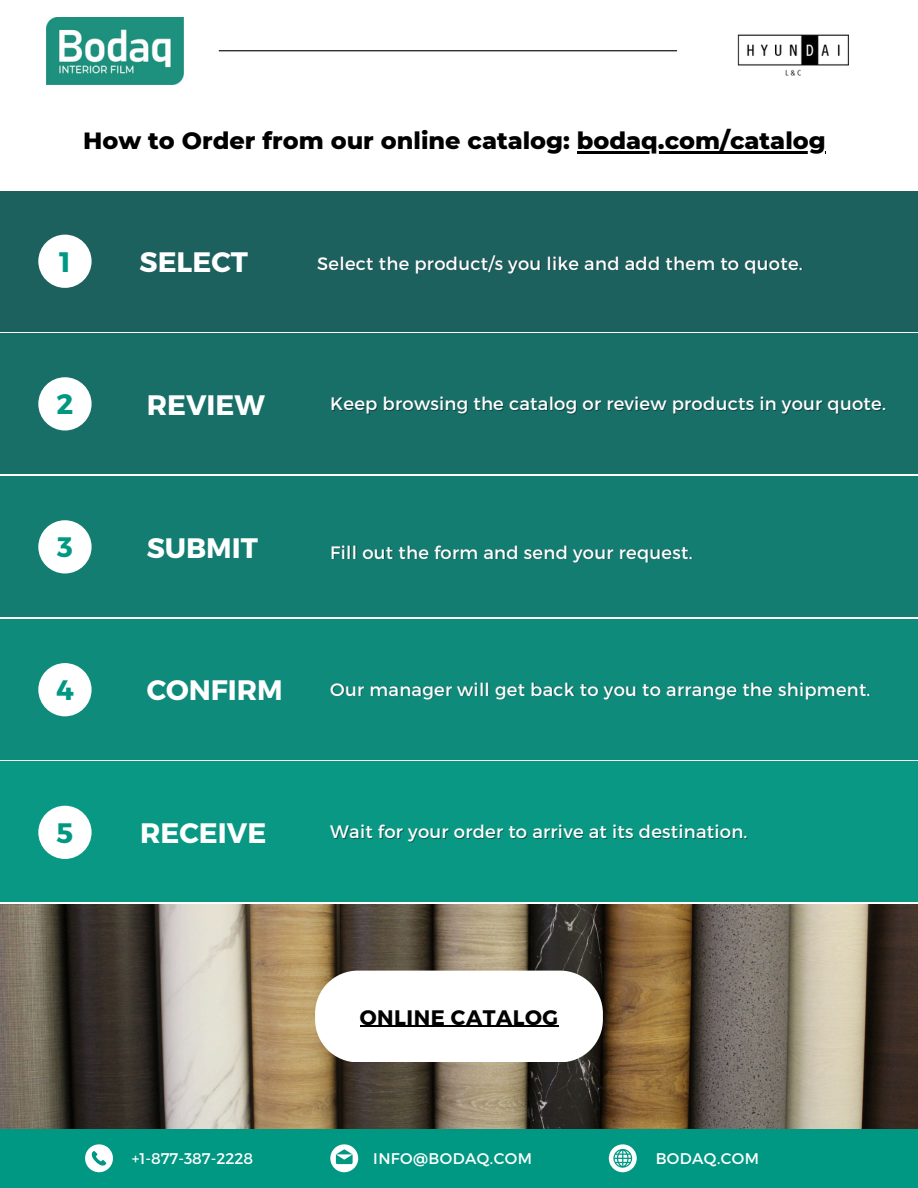
<style>
.page{position:relative;width:918px;height:1188px;background:#fff}
.page>*{position:absolute;margin:0;border:0;box-sizing:border-box;transform-origin:0 0}
.t1{font:700 28.2px "Montserrat";color:#fff}
.t2{font:700 28.2px "Montserrat";color:#009883}
.t3{font:800 24px "Montserrat";color:#000}
.t4{font:700 21px "Montserrat";letter-spacing:.025em;color:#000}
.t5{font:18px "Montserrat";letter-spacing:.015em;color:#fff}
.t6{font:15.45px "Montserrat";letter-spacing:.025em;color:#fff}
.t7{font:15.45px "Montserrat";color:#fff}
</style>
<div class="page">
<div style="left:0;top:1129px;width:918px;height:59px;background:#009883"></div>
<svg style="left:85px;top:1144px;width:28px;height:28px"></svg>
<svg style="left:330px;top:1144px;width:28px;height:28px"></svg>
<svg style="left:609px;top:1144px;width:28px;height:28px"></svg>
<div style="left:0;top:191px;width:918px;height:140px;background:#1d615f"></div>
<div style="left:38px;top:235px;width:54px;height:53px;background:#fff;border-radius:50%"></div>
<div style="left:0;top:334px;width:918px;height:140px;background:#186f68"></div>
<div style="left:38px;top:377px;width:54px;height:54px;background:#fff;border-radius:50%"></div>
<div style="left:0;top:477px;width:918px;height:140px;background:#137d71"></div>
<div style="left:38px;top:520px;width:54px;height:54px;background:#fff;border-radius:50%"></div>
<div style="left:0;top:619px;width:918px;height:140px;background:#0e8b7b"></div>
<div style="left:38px;top:663px;width:54px;height:53px;background:#fff;border-radius:50%"></div>
<div style="left:0;top:762px;width:918px;height:140px;background:#099883"></div>
<div style="left:38px;top:806px;width:54px;height:53px;background:#fff;border-radius:50%"></div>
<img style="left:0;top:904px;width:918px;height:224px">
<hr style="left:577px;top:152px;width:249px;height:2px;background:#000">
<hr style="left:219px;top:50px;width:458px;height:1px;background:#000">
<img style="left:737px;top:34px;width:112px;height:42px">
<img style="left:46px;top:18px;width:137px;height:66px">
<svg style="left:315px;top:971px;width:288px;height:91px"></svg>
<hr style="left:360px;top:1026px;width:199px;height:1px;background:#000">
<h4 class="t3" style="left:83px;top:126px;width:744px">How to Order from our online catalog: bodaq.com/catalog</h4>
<p class="t2" style="left:59px;top:243px;width:13px">1</p>
<p class="t1" style="left:140px;top:244px;width:110px">SELECT</p>
<h1 class="t2" style="left:56px;top:386px;width:18px">2</h1>
<h2 class="t1" style="left:147px;top:386px;width:120px">REVIEW</h2>
<p class="t5" style="left:317px;top:251px;width:487px">Select the product/s you like and add them to quote.</p>
<h4 class="t5" style="left:330px;top:392px;width:557px">Keep browsing the catalog or review products in your quote.</h4>
<h4 class="t2" style="left:57px;top:529px;width:17px">3</h4>
<p class="t1" style="left:147px;top:529px;width:113px">SUBMIT</p>
<p class="t2" style="left:56px;top:672px;width:19px">4</p>
<h1 class="t1" style="left:147px;top:672px;width:138px">CONFIRM</h1>
<h1 class="t2" style="left:57px;top:814px;width:18px">5</h1>
<h4 class="t1" style="left:140px;top:815px;width:128px">RECEIVE</h4>
<p class="t5" style="left:330px;top:540px;width:364px">Fill out the form and send your request.</p>
<h3 class="t5" style="left:330px;top:677px;width:542px">Our manager will get back to you to arrange the shipment.</h3>
<p class="t5" style="left:330px;top:820px;width:419px">Wait for your order to arrive at its destination.</p>
<h5 class="t4" style="left:360px;top:1003px;width:200px">ONLINE CATALOG</h5>
<h4 class="t7" style="left:132px;top:1149px;width:123px">+1-877-387-2228</h4>
<p class="t6" style="left:373px;top:1149px;width:160px">INFO@BODAQ.COM</p>
<h1 class="t6" style="left:656px;top:1149px;width:105px">BODAQ.COM</h1>
</div>
